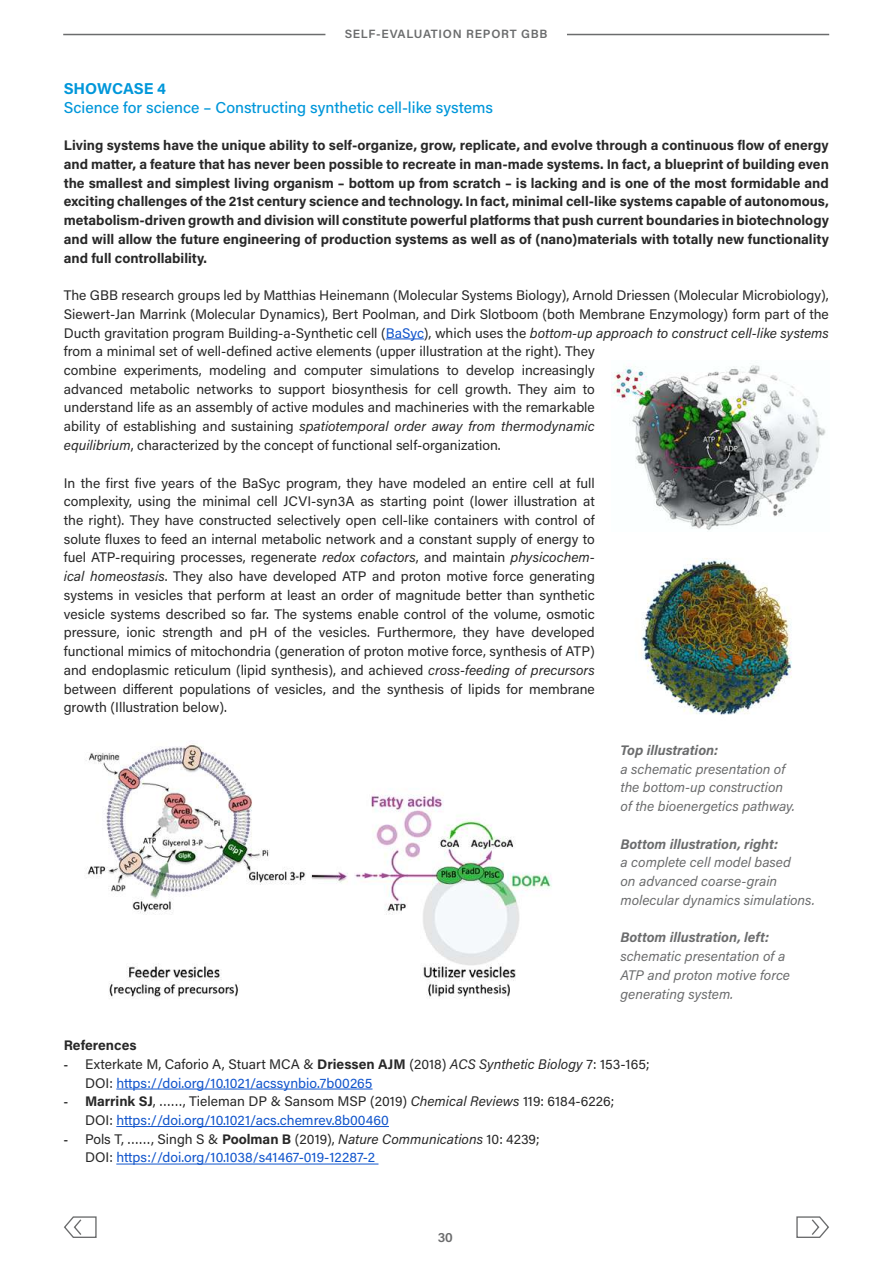
<style>
.page{position:relative;width:893px;height:1263px;background:#fff}
.page>*{position:absolute;margin:0;border:0;box-sizing:border-box;transform-origin:0 0}
.t1{font:500 15.75px "Acumin Pro";color:#0097da}
.t2{font:700 15.75px "Acumin Pro";letter-spacing:-.01em;color:#0097da}
.t3{font:13.8px/18.8px "Acumin Pro";color:#282828}
.t4{font:700 13.8px/18.8px "Acumin Pro";color:#282828;text-align:justify}
.t5{font:italic 13.8px/18.8px "Acumin Pro";color:#6b6c6d}
.t6{font:13.8px/18.8px "Acumin Pro";color:#15c}
.t7{font:italic 700 13.8px "Acumin Pro";color:#6b6c6d}
.t8{font:600 13.5px "Acumin Pro";color:#6b6c6d}
.t9{font:600 12px "Acumin Pro";letter-spacing:.06em;color:#6b6c6d}
.s1{color:#15c}
.s2{font-style:italic}
.s3{font-family:"Calibri";font-weight:700}
.s4{font-weight:700}
.s5{font-family:"Calibri";font-weight:700;color:#282828}
.s6{color:#282828}
.s7{font-weight:700;color:#282828}
.s8{font-style:italic;color:#282828}
</style>
<div class="page">
<hr style="left:63px;top:34px;width:262px;height:1px;background:#6b6c6d">
<hr style="left:567px;top:34px;width:262px;height:1px;background:#6b6c6d">
<svg style="left:64px;top:1216px;width:33px;height:22px"></svg>
<svg style="left:796px;top:1216px;width:33px;height:22px"></svg>
<hr style="left:386px;top:339px;width:38px;height:1px;background:#15c">
<hr style="left:116px;top:1089px;width:256px;height:1px;background:#15c">
<hr style="left:116px;top:1126px;width:273px;height:1px;background:#15c">
<hr style="left:116px;top:1164px;width:262px;height:1px;background:#15c">
<img style="left:86px;top:745px;width:466px;height:253px">
<img style="left:640px;top:558px;width:152px;height:157px">
<img style="left:612px;top:365px;width:214px;height:165px">
<p class="t9" style="left:345px;top:25px;width:204px">SELF-EVALUATION REPORT GBB</p>
<p class="t2" style="left:64px;top:77px;width:104px">SHOWCASE 4</p>
<p class="t1" style="left:64px;top:96px;width:431px">Science for science – Constructing synthetic cell-like systems</p>
<p class="t4" style="left:64px;top:135px;width:767px">Living systems have the unique ability to self-organize, grow, replicate, and evolve through a continuous flow of energy and matter, a feature that has never been possible to recreate in man-made systems. In fact, a blueprint of building even the smallest and simplest living organism – bottom up from scratch – is lacking and is one of the most formidable and exciting challenges of the 21st century science and technology. In fact, minimal cell-like systems capable of autonomous, metabolism-driven growth and division will constitute powerful platforms that push current boundaries in biotechnology and will allow the future engineering of production systems as well as of (nano)materials with totally new functionality and full controllability.</p>
<p class="t3" style="left:64px;top:285px;width:767px">The GBB research groups led by Matthias Heinemann (Molecular Systems Biology), Arnold Driessen (Molecular Microbiology), Siewert-Jan Marrink (Molecular Dynamics), Bert Poolman, and Dirk Slotboom (both Membrane Enzymology) form part of the Ducth gravitation program Building-a-Synthetic cell (<span class="s1">BaSyc</span>), which uses the <span class="s2">bottom-up approach to construct cell-like systems </span>from a minimal set of well-defined active elements (upper illustration at the right). They<br>combine experiments, modeling and computer simulations to develop increasingly<br>advanced metabolic networks to support biosynthesis for cell growth. They aim to<br>understand life as an assembly of active modules and machineries with the remarkable<br>ability of establishing and sustaining <span class="s2">spatiotemporal order away from thermodynamic<br>equilibrium</span>, characterized by the concept of functional self-organization.</p>
<p class="t3" style="left:64px;top:473px;width:533px;text-align:justify">In the first five years of the BaSyc program, they have modeled an entire cell at full complexity, using the minimal cell JCVI-syn3A as starting point (lower illustration at the right). They have constructed selectively open cell-like containers with control of solute fluxes to feed an internal metabolic network and a constant supply of energy to fuel ATP-requiring processes, regenerate <span class="s2">redox cofactors</span>, and maintain <span class="s2">physicochem&shy;ical homeostasis</span>. They also have developed ATP and proton motive force generating systems in vesicles that perform at least an order of magnitude better than synthetic vesicle systems described so far. The systems enable control of the volume, osmotic pressure, ionic strength and pH of the vesicles. Furthermore, they have developed functional mimics of mitochondria (generation of proton motive force, synthesis of ATP) and endoplasmic reticulum (lipid synthesis), and achieved <span class="s2">cross-feeding of precursors </span>between different populations of vesicles, and the synthesis of lipids for membrane growth (Illustration below).</p>
<p class="t7" style="left:620px;top:740px;width:99px">Top illustration:</p>
<p class="t5" style="left:620px;top:759px;width:176px">a schematic presentation of the bottom-up construction of the bioenergetics pathway.</p>
<p class="t7" style="left:620px;top:834px;width:159px">Bottom illustration, right:</p>
<p class="t5" style="left:620px;top:852px;width:196px">a complete cell model based<br>on advanced coarse-grain molecular dynamics simulations.</p>
<p class="t7" style="left:620px;top:928px;width:150px">Bottom illustration, left:</p>
<p class="t5" style="left:620px;top:946px;width:171px">schematic presentation of a<br>ATP and proton motive force generating system.</p>
<p class="t4" style="left:64px;top:1035px;width:74px">References</p>
<p class="t3" style="left:85px;top:1054px;width:566px;text-indent:-21px"><span class="s3">-</span> Exterkate M, Caforio A, Stuart MCA &amp; <span class="s4">Driessen AJM</span> (2018) <span class="s2">ACS Synthetic Biology</span> 7: 153-165;<br>DOI: <span class="s1">https://doi.org/10.1021/acssynbio.7b00265</span></p>
<p class="t3" style="left:85px;top:1091px;width:531px;text-indent:-21px"><span class="s3">-</span> <span class="s4">Marrink SJ</span>, ……, Tieleman DP &amp; Sansom MSP (2019) <span class="s2">Chemical Reviews</span> 119: 6184-6226;<br>DOI: <span class="s1">https://doi.org/10.1021/acs.chemrev.8b00460</span></p>
<p class="t6" style="left:85px;top:1129px;width:456px;text-indent:-21px"><span class="s5">-</span> <span class="s6">Pols T, ……, Singh S &amp;</span> <span class="s7">Poolman B</span> <span class="s6">(2019),</span> <span class="s8">Nature Communications</span> <span class="s6">10: 4239;<br>DOI:</span> https://doi.org/10.1038/s41467-019-12287-2</p>
<p class="t8" style="left:438px;top:1228px;width:17px">30</p>
</div>
